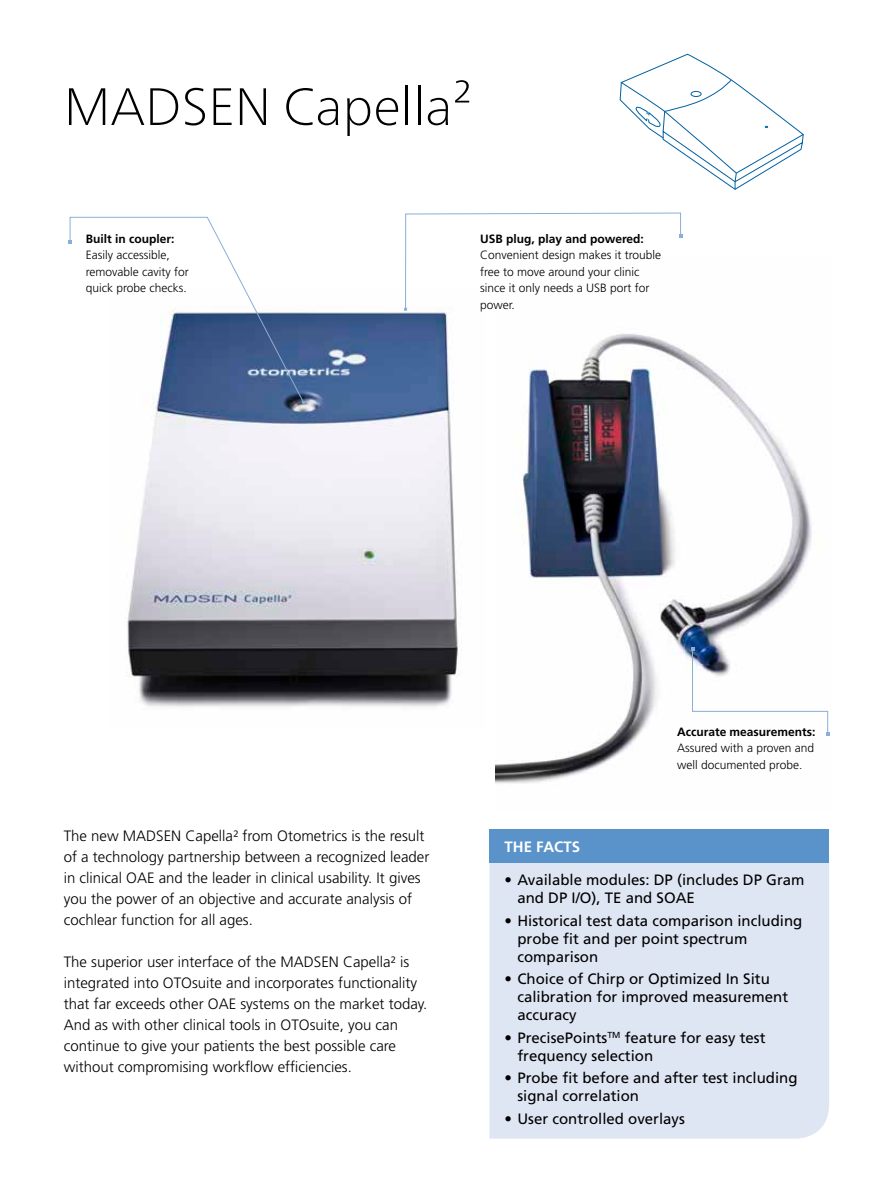
<style>
.page{position:relative;width:893px;height:1191px;background:#fff}
.page>*{position:absolute;margin:0;border:0;box-sizing:border-box;transform-origin:0 0}
.t1{font:100 52.5px "Frutiger Neue LT Pro";color:#000}
.t2{font:300 15px/21px "Frutiger";color:#000}
.t3{font:15px/18px "Frutiger";color:#000}
.t4{font:700 15px "Frutiger";color:#fff}
.t5{font:300 12px/16.5px "Frutiger";color:#000}
.t6{font:700 12px "Frutiger";color:#000}
</style>
<div class="page">
<img style="left:126px;top:311px;width:335px;height:396px">
<img style="left:495px;top:333px;width:335px;height:451px">
<div style="left:489px;top:863px;width:340px;height:275px;background:#dfe6f3"></div>
<div style="left:489px;top:829px;width:340px;height:34px;background:#5993c9"></div>
<svg style="left:620px;top:54px;width:184px;height:136px"></svg>
<svg style="left:69px;top:216px;width:236px;height:187px"></svg>
<svg style="left:302px;top:400px;width:4px;height:4px"></svg>
<svg style="left:404px;top:212px;width:278px;height:99px"></svg>
<svg style="left:691px;top:647px;width:138px;height:89px"></svg>
<h1 class="t1" style="left:64px;top:75px;width:410px">MADSEN Capella²</h1>
<p class="t6" style="left:86px;top:232px;width:90px">Built in coupler:</p>
<p class="t5" style="left:86px;top:247px;width:105px">Easily accessible, removable cavity for quick probe checks.</p>
<p class="t6" style="left:480px;top:232px;width:165px">USB plug, play and powered:</p>
<p class="t5" style="left:480px;top:247px;width:183px">Convenient design makes it trouble free to move around your clinic since it only needs a USB port for power.</p>
<p class="t2" style="left:64px;top:825px;width:367px">The new MADSEN Capella² from Otometrics is the result of a technology partnership between a recognized leader in clinical OAE and the leader in clinical usability. It gives you the power of an objective and accurate analysis of cochlear function for all ages.</p>
<p class="t2" style="left:64px;top:951px;width:365px">The superior user interface of the MADSEN Capella² is integrated into OTOsuite and incorporates functionality that far exceeds other OAE systems on the market today.<br>And as with other clinical tools in OTOsuite, you can continue to give your patients the best possible care without compromising workflow efficiencies.</p>
<p class="t6" style="left:677px;top:724px;width:140px">Accurate measurements:</p>
<p class="t5" style="left:677px;top:740px;width:138px">Assured with a proven and well documented probe.</p>
<p class="t4" style="left:505px;top:838px;width:77px">THE FACTS</p>
<p class="t3" style="left:517px;top:871px;width:289px;text-indent:-13px">• Available modules: DP (includes DP Gram and DP I/O), TE and SOAE</p>
<p class="t3" style="left:517px;top:911px;width:287px;text-indent:-13px">• Historical test data comparison including probe fit and per point spectrum comparison</p>
<p class="t3" style="left:517px;top:970px;width:272px;text-indent:-13px">• Choice of Chirp or Optimized In Situ calibration for improved measurement accuracy</p>
<p class="t3" style="left:517px;top:1028px;width:250px;text-indent:-13px">• PrecisePoints<sup>TM</sup> feature for easy test frequency selection</p>
<p class="t3" style="left:517px;top:1069px;width:282px;text-indent:-13px">• Probe fit before and after test including signal correlation</p>
<p class="t3" style="left:505px;top:1109px;width:182px">• User controlled overlays</p>
</div>
